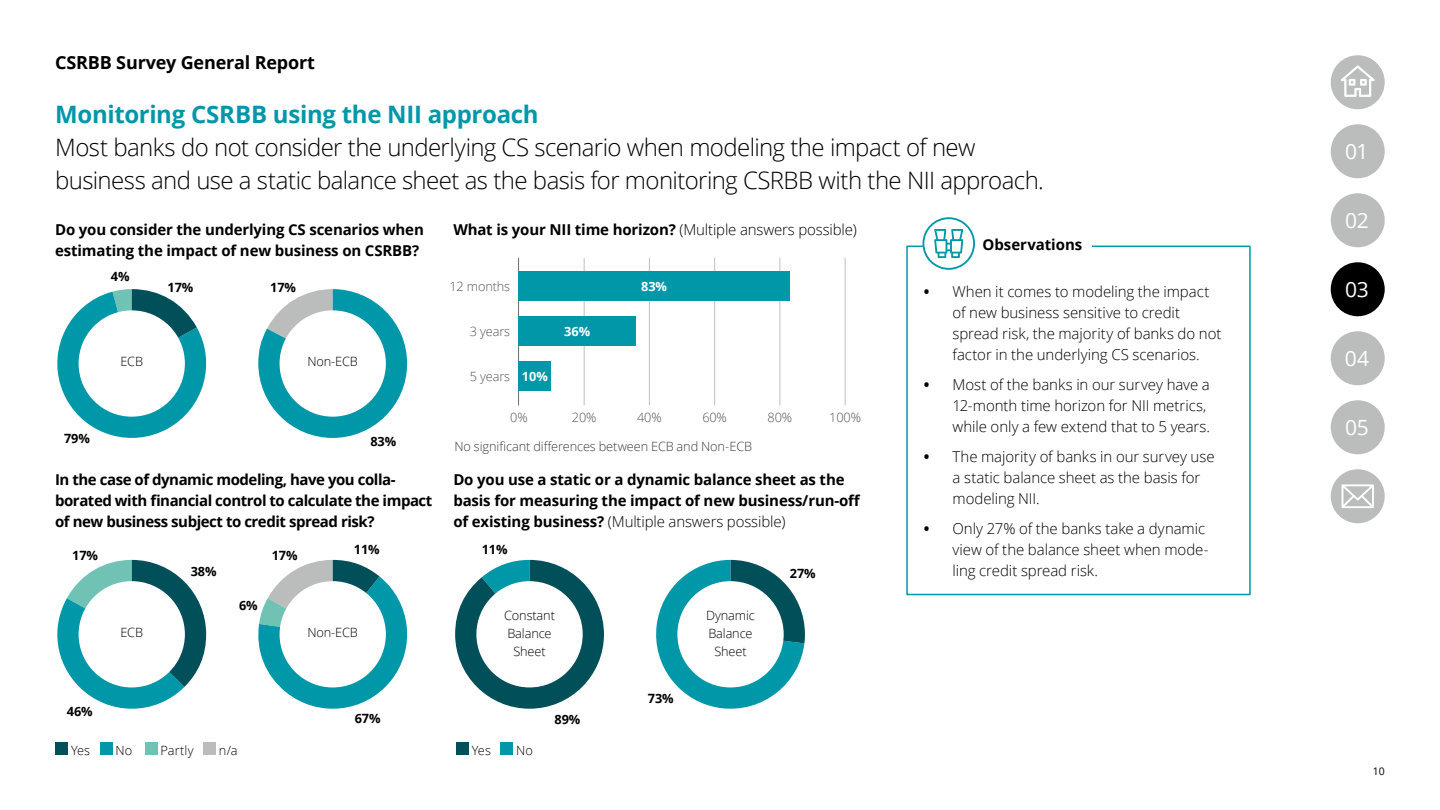
<style>
.page{position:relative;width:1440px;height:810px;background:#fff}
.page>*{position:absolute;margin:0;border:0;box-sizing:border-box;transform-origin:0 0}
.t1{font:300 24px/33px "Open Sans";letter-spacing:-.025em;color:#000}
.t2{font:700 24px "Open Sans";letter-spacing:-.015em;color:#0097a9}
.t3{font:21px "Open Sans";letter-spacing:-.015em;color:#fff}
.t4{font:700 18px "Open Sans";letter-spacing:-.01em;color:#000}
.t5{font:300 15px/21px "Open Sans";letter-spacing:-.005em;color:#000}
.t6{font:700 15px/21px "Open Sans";letter-spacing:-.01em;color:#000}
.t7{font:700 15px/21px "Open Sans";letter-spacing:-.03em;color:#000}
.t8{font:300 12.75px/18px "Open Sans";letter-spacing:-.01em;color:#000;text-align:center}
.t9{font:700 12.75px "Open Sans";letter-spacing:-.01em;color:#000}
.t10{font:300 12.75px "Open Sans";letter-spacing:-.005em;color:#3a3c42}
.t11{font:300 12.75px "Open Sans";letter-spacing:-.01em;color:#53565a}
.t12{font:700 12.75px "Open Sans";color:#fff}
.t13{font:10.5px "Open Sans";color:#000}
.s1{font-weight:300}
.s2{font-weight:700}
</style>
<div class="page">
<div style="left:1331px;top:193px;width:54px;height:54px;background:#bbbcbc;border-radius:50%"></div>
<svg style="left:1331px;top:55px;width:54px;height:54px"></svg>
<div style="left:1331px;top:331px;width:54px;height:54px;background:#bbbcbc;border-radius:50%"></div>
<div style="left:1331px;top:262px;width:54px;height:54px;background:#000;border-radius:50%"></div>
<div style="left:1331px;top:124px;width:54px;height:54px;background:#bbbcbc;border-radius:50%"></div>
<div style="left:1331px;top:400px;width:54px;height:54px;background:#bbbcbc;border-radius:50%"></div>
<svg style="left:1331px;top:469px;width:54px;height:54px"></svg>
<hr style="left:649px;top:258px;width:1px;height:147px;background:#bebfbf">
<hr style="left:584px;top:258px;width:1px;height:147px;background:#bebfbf">
<hr style="left:714px;top:258px;width:1px;height:147px;background:#bebfbf">
<hr style="left:780px;top:258px;width:1px;height:147px;background:#bebfbf">
<hr style="left:845px;top:258px;width:1px;height:147px;background:#bebfbf">
<hr style="left:518px;top:258px;width:1px;height:147px;background:#6b6d72">
<div style="left:519px;top:361px;width:32px;height:30px;background:#0097a9"></div>
<div style="left:519px;top:316px;width:117px;height:30px;background:#0097a9"></div>
<div style="left:519px;top:271px;width:271px;height:30px;background:#0097a9"></div>
<svg style="left:57px;top:289px;width:150px;height:149px"></svg>
<div style="left:79px;top:310px;width:106px;height:107px;background:#fff;border-radius:50%"></div>
<svg style="left:258px;top:289px;width:149px;height:149px"></svg>
<div style="left:280px;top:310px;width:106px;height:107px;background:#fff;border-radius:50%"></div>
<svg style="left:57px;top:560px;width:149px;height:149px"></svg>
<div style="left:79px;top:581px;width:106px;height:106px;background:#fff;border-radius:50%"></div>
<svg style="left:258px;top:560px;width:150px;height:149px"></svg>
<div style="left:280px;top:581px;width:106px;height:106px;background:#fff;border-radius:50%"></div>
<svg style="left:455px;top:560px;width:149px;height:149px"></svg>
<div style="left:476px;top:581px;width:107px;height:106px;background:#fff;border-radius:50%"></div>
<svg style="left:656px;top:560px;width:149px;height:149px"></svg>
<div style="left:677px;top:581px;width:107px;height:106px;background:#fff;border-radius:50%"></div>
<div style="left:55px;top:742px;width:13px;height:13px;background:#004f59"></div>
<div style="left:100px;top:742px;width:13px;height:13px;background:#0097a9"></div>
<div style="left:145px;top:742px;width:13px;height:13px;background:#6fc2b4"></div>
<div style="left:203px;top:742px;width:13px;height:13px;background:#bbbcbc"></div>
<div style="left:456px;top:742px;width:13px;height:13px;background:#004f59"></div>
<div style="left:500px;top:742px;width:13px;height:13px;background:#0097a9"></div>
<div style="left:906px;top:246px;width:345px;height:349px;border:2px solid #0097a9"></div>
<div style="left:924px;top:241px;width:168px;height:10px;background:#fff"></div>
<svg style="left:922px;top:217px;width:53px;height:53px"></svg>
<p class="t4" style="left:55px;top:50px;width:261px">CSRBB Survey General Report</p>
<h1 class="t2" style="left:55px;top:97px;width:485px">Monitoring CSRBB using the NII approach</h1>
<h1 class="t1" style="left:55px;top:130px;width:990px">Most banks do not consider the underlying CS scenario when modeling the impact of new business and use a static balance sheet as the basis for monitoring CSRBB with the NII approach.</h1>
<p class="t6" style="left:55px;top:219px;width:370px">Do you consider the underlying CS scenarios when estimating the impact of new business on CSRBB?</p>
<p class="t9" style="left:111px;top:267px;width:20px">4%</p>
<p class="t9" style="left:168px;top:278px;width:27px">17%</p>
<p class="t9" style="left:270px;top:278px;width:27px">17%</p>
<p class="t9" style="left:64px;top:430px;width:27px">79%</p>
<p class="t8" style="left:120px;top:352px;width:24px">ECB</p>
<p class="t8" style="left:307px;top:352px;width:52px">Non-ECB</p>
<p class="t9" style="left:370px;top:433px;width:27px">83%</p>
<p class="t7" style="left:55px;top:469px;width:379px">In the case of dynamic modeling, have you colla&shy;borated with financial control to calculate the impact of new business subject to credit spread risk?</p>
<p class="t9" style="left:72px;top:546px;width:27px">17%</p>
<p class="t9" style="left:272px;top:546px;width:27px">17%</p>
<p class="t9" style="left:191px;top:563px;width:27px">38%</p>
<p class="t9" style="left:239px;top:596px;width:20px">6%</p>
<p class="t9" style="left:354px;top:541px;width:27px">11%</p>
<p class="t9" style="left:67px;top:702px;width:27px">46%</p>
<p class="t8" style="left:120px;top:623px;width:24px">ECB</p>
<p class="t8" style="left:307px;top:623px;width:52px">Non-ECB</p>
<p class="t9" style="left:355px;top:710px;width:27px">67%</p>
<p class="t6" style="left:453px;top:219px;width:405px">What is your NII time horizon? <span class="s1">(Multiple answers possible)</span></p>
<p class="t11" style="left:449px;top:278px;width:62px">12 months</p>
<p class="t11" style="left:470px;top:323px;width:42px">3 years</p>
<p class="t11" style="left:470px;top:367px;width:42px">5 years</p>
<p class="t12" style="left:522px;top:367px;width:28px">10%</p>
<p class="t12" style="left:564px;top:322px;width:28px">36%</p>
<p class="t12" style="left:641px;top:277px;width:28px">83%</p>
<p class="t11" style="left:510px;top:408px;width:19px">0%</p>
<p class="t11" style="left:572px;top:408px;width:26px">20%</p>
<p class="t11" style="left:637px;top:408px;width:26px">40%</p>
<p class="t11" style="left:702px;top:408px;width:26px">60%</p>
<p class="t11" style="left:768px;top:408px;width:26px">80%</p>
<p class="t11" style="left:829px;top:408px;width:33px">100%</p>
<p class="t10" style="left:454px;top:438px;width:299px">No significant differences between ECB and Non-ECB</p>
<p class="t6" style="left:453px;top:469px;width:409px">Do you use a static or a dynamic balance sheet as the basis for measuring the impact of new business/run-off of existing business? <span class="s1">(Multiple answers possible)</span></p>
<p class="t9" style="left:482px;top:541px;width:27px">11%</p>
<p class="t8" style="left:504px;top:606px;width:52px">Constant<br>Balance<br>Sheet</p>
<p class="t8" style="left:706px;top:606px;width:50px">Dynamic<br>Balance<br>Sheet</p>
<p class="t9" style="left:555px;top:711px;width:27px">89%</p>
<p class="t9" style="left:648px;top:690px;width:27px">73%</p>
<p class="t9" style="left:790px;top:564px;width:27px">27%</p>
<p class="t8" style="left:71px;top:741px;width:21px">Yes</p>
<p class="t8" style="left:116px;top:741px;width:18px">No</p>
<p class="t8" style="left:161px;top:741px;width:35px">Partly</p>
<p class="t8" style="left:219px;top:741px;width:20px">n/a</p>
<p class="t8" style="left:472px;top:741px;width:21px">Yes</p>
<p class="t8" style="left:516px;top:741px;width:18px">No</p>
<p class="t6" style="left:982px;top:233px;width:101px">Observations</p>
<p class="t5" style="left:952px;top:281px;width:270px;text-indent:-28px"><span class="s2">•</span> When it comes to modeling the impact of new business sensitive to credit spread risk, the majority of banks do not factor in the underlying CS scenarios.</p>
<p class="t5" style="left:952px;top:374px;width:259px;text-indent:-28px"><span class="s2">•</span> Most of the banks in our survey have a<br>12-month time horizon for NII metrics, while only a few extend that to 5 years.</p>
<p class="t5" style="left:952px;top:446px;width:264px;text-indent:-28px"><span class="s2">•</span> The majority of banks in our survey use a static balance sheet as the basis for modeling NII.</p>
<p class="t5" style="left:952px;top:518px;width:258px;text-indent:-28px"><span class="s2">•</span> Only 27% of the banks take a dynamic view of the balance sheet when mode&shy;ling credit spread risk.</p>
<h2 class="t3" style="left:1345px;top:137px;width:25px">01</h2>
<h2 class="t3" style="left:1345px;top:206px;width:25px">02</h2>
<h2 class="t3" style="left:1345px;top:275px;width:25px">03</h2>
<h2 class="t3" style="left:1345px;top:344px;width:26px">04</h2>
<h2 class="t3" style="left:1345px;top:413px;width:25px">05</h2>
<p class="t13" style="left:1373px;top:764px;width:13px">10</p>
</div>
